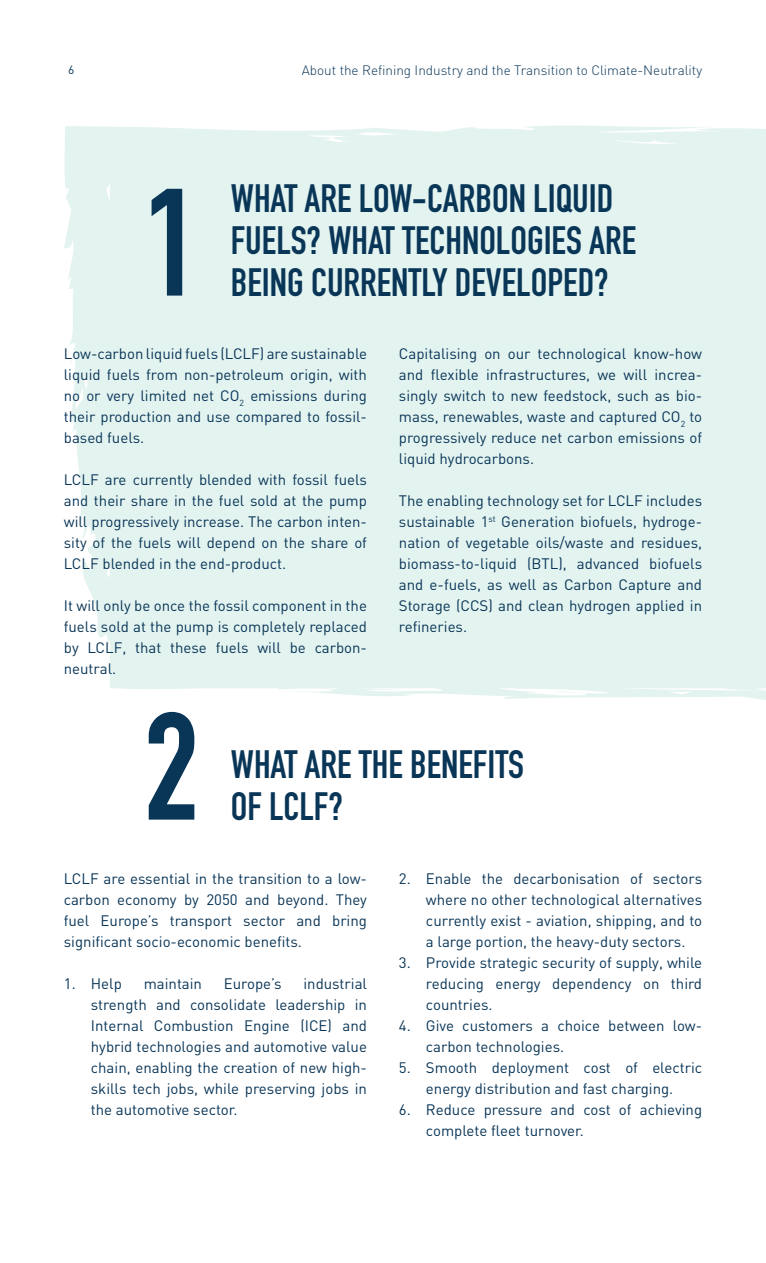
<style>
.page{position:relative;width:766px;height:1263px;background:#fff}
.page>*{position:absolute;margin:0;border:0;box-sizing:border-box;transform-origin:0 0}
.t1{font:700 150px "DIN Condensed";color:#093557}
.t2{font:700 39px/42px "DIN Condensed";color:#093557}
.t3{font:15px/21px "DIN";color:#093557;text-align:justify}
.t4{font:300 13.5px "DIN";color:#093557}
.t5{font:12px "DIN";color:#093557}
</style>
<div class="page">
<div style="left:64px;top:125px;width:701px;height:575px;background:#e3f3f0"></div>
<p class="t5" style="left:68px;top:62px;width:8px">6</p>
<p class="t4" style="left:302px;top:61px;width:402px">About the Refining Industry and the Transition to Climate-Neutrality</p>
<p class="t1" style="left:144px;top:142px;width:57px">1</p>
<p class="t2" style="left:231px;top:177px;width:406px">WHAT ARE LOW-CARBON LIQUID<br>FUELS? WHAT TECHNOLOGIES ARE<br>BEING CURRENTLY DEVELOPED?</p>
<p class="t3" style="left:64px;top:342px;width:304px">Low-carbon liquid fuels (LCLF) are sustainable liquid fuels from non-petroleum origin, with no or very limited net CO<sub>2</sub> emissions during their production and use compared to fossil&shy;based fuels.</p>
<p class="t3" style="left:64px;top:468px;width:304px">LCLF are currently blended with fossil fuels and their share in the fuel sold at the pump will progressively increase. The carbon inten&shy;sity of the fuels will depend on the share of LCLF blended in the end-product.</p>
<p class="t3" style="left:64px;top:594px;width:304px">It will only be once the fossil component in the fuels sold at the pump is completely replaced by LCLF, that these fuels will be carbon&shy;neutral.</p>
<p class="t3" style="left:399px;top:342px;width:304px">Capitalising on our technological know-how and flexible infrastructures, we will increa&shy;singly switch to new feedstock, such as bio&shy;mass, renewables, waste and captured CO<sub>2</sub> to progressively reduce net carbon emissions of liquid hydrocarbons.</p>
<p class="t3" style="left:399px;top:489px;width:304px">The enabling technology set for LCLF includes sustainable 1<sup>st</sup> Generation biofuels, hydroge&shy;nation of vegetable oils/waste and residues, biomass-to-liquid (BTL), advanced biofuels and e-fuels, as well as Carbon Capture and Storage (CCS) and clean hydrogen applied in refineries.</p>
<p class="t1" style="left:144px;top:666px;width:57px">2</p>
<p class="t2" style="left:231px;top:743px;width:295px">WHAT ARE THE BENEFITS</p>
<p class="t2" style="left:231px;top:785px;width:113px">OF LCLF?</p>
<p class="t3" style="left:64px;top:867px;width:304px">LCLF are essential in the transition to a low&shy;carbon economy by 2050 and beyond. They fuel Europe’s transport sector and bring significant socio-economic benefits.</p>
<p class="t3" style="left:64px;top:972px;width:60px">1. Help</p>
<p class="t3" style="left:144px;top:972px;width:60px">maintain</p>
<p class="t3" style="left:224px;top:972px;width:59px">Europe’s</p>
<p class="t3" style="left:91px;top:972px;width:277px;text-indent:212px">industrial strength and consolidate leadership in Internal Combustion Engine (ICE) and hybrid technologies and automotive value chain, enabling the creation of new high&shy;skills tech jobs, while preserving jobs in the automotive sector.</p>
<p class="t3" style="left:426px;top:867px;width:277px;text-indent:-27px">2. Enable the decarbonisation of sectors where no other technological alternatives currently exist - aviation, shipping, and to a large portion, the heavy-duty sectors.</p>
<p class="t3" style="left:426px;top:951px;width:277px;text-indent:-27px">3. Provide strategic security of supply, while reducing energy dependency on third countries.</p>
<p class="t3" style="left:426px;top:1014px;width:277px;text-indent:-27px">4. Give customers a choice between low&shy;carbon technologies.</p>
<p class="t3" style="left:399px;top:1056px;width:304px;text-align:center">5. Smooth deployment cost of electric energy distribution and fast charging.</p>
<p class="t3" style="left:426px;top:1098px;width:277px;text-indent:-27px">6. Reduce pressure and cost of achieving complete fleet turnover.</p>
</div>
